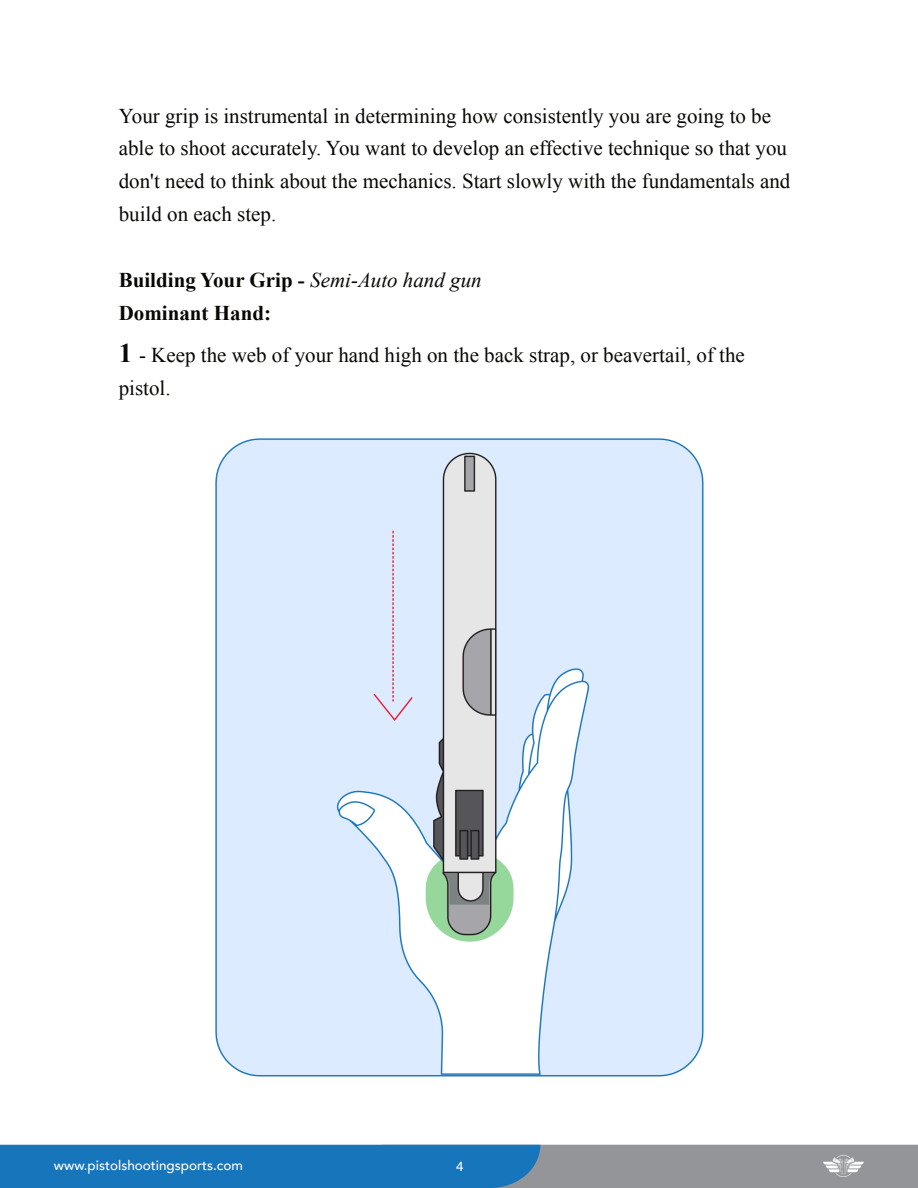
<style>
.page{position:relative;width:918px;height:1188px;background:#fff}
.page>*{position:absolute;margin:0;border:0;box-sizing:border-box;transform-origin:0 0}
.t1{font:21px/32.8px "Times New Roman";color:#080704}
.t2{font:700 21px/32.8px "Times New Roman";color:#080704}
.t3{font:500 13.5px "Avenir";color:#fff}
.t4{font:13.5px "Helvetica";color:#fff}
.s1{font-weight:400;font-style:italic}
.s2{font-weight:700;font-size:27px}
</style>
<div class="page">
<svg style="left:0;top:1145px;width:918px;height:43px;background:#4982ad"></svg>
<img style="left:823px;top:1155px;width:40px;height:21px">
<img style="left:215px;top:438px;width:489px;height:639px">
<p class="t1" style="left:119px;top:101px;width:673px">Your grip is instrumental in determining how consistently you are going to be able to shoot accurately. You want to develop an effective technique so that you don't need to think about the mechanics. Start slowly with the fundamentals and build on each step.</p>
<p class="t2" style="left:119px;top:266px;width:364px">Building Your Grip - <span class="s1">Semi-Auto hand gun<br></span>Dominant Hand:</p>
<p class="t1" style="left:119px;top:340px;width:628px"><span class="s2">1</span> - Keep the web of your hand high on the back strap, or beavertail, of the pistol.</p>
<p class="t3" style="left:54px;top:1156px;width:191px">www.pistolshootingsports.com</p>
<p class="t4" style="left:456px;top:1161px;width:9px">4</p>
</div>
